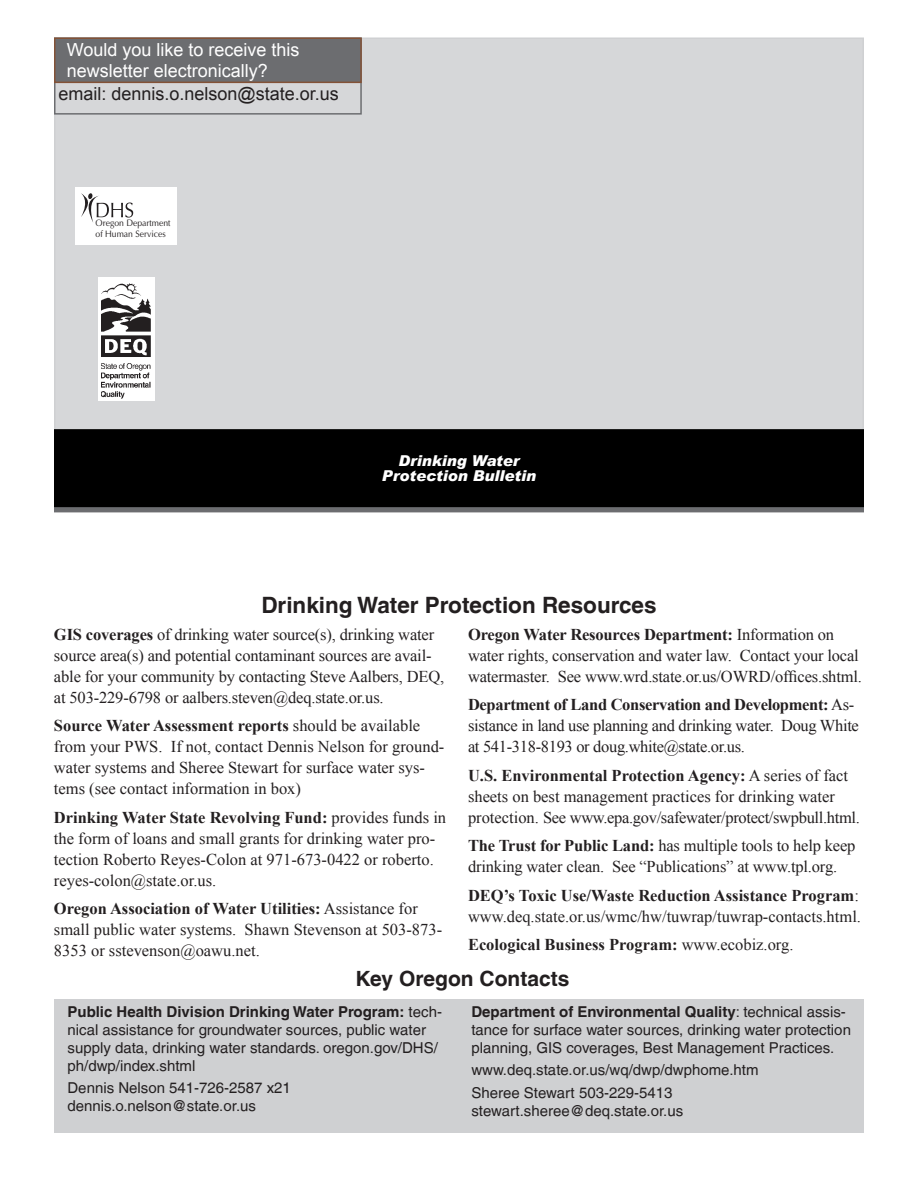
<style>
.page{position:relative;width:918px;height:1188px;background:#fff}
.page>*{position:absolute;margin:0;border:0;box-sizing:border-box;transform-origin:0 0}
.Headline{font:700 22.5px "Helvetica LT";color:#231f20}
.Body{font:700 21px "Helvetica LT";color:#231f20}
.Body-2{font:18px/21px "Arial";color:#fff}
.Subscription_Info{font:18px "Arial";color:#231f20}
.Body_no_Indent{font:16.5px/21px "Times New Roman";letter-spacing:-.01em;color:#231f20}
.Body_no_Indent-2{font:700 16.5px "Times New Roman";color:#231f20}
.t1{font:15px/18px "Helvetica LT";color:#231f20}
.Folio{font:italic 900 15px "Arial";color:#fff}
.t2{font:9.3px/11.2px "Opulent";color:#231f20;scale:.92 1}
.s1{font-weight:700}
.s2{font-weight:400}
</style>
<div class="page">
<div style="left:54px;top:38px;width:810px;height:474px;background:#d6d7d9"></div>
<div style="left:54px;top:38px;width:308px;height:77px;background:#d6d7d9;border:2px solid #6c6d70"></div>
<svg style="left:54px;top:507px;width:810px;height:5px;background:#68696c"></svg>
<div style="left:55px;top:430px;width:808px;height:76px;background:#000"></div>
<div style="left:54px;top:429px;width:810px;height:78px;border:2px solid #000"></div>
<div style="left:75px;top:187px;width:102px;height:57px;background:#fff"></div>
<svg style="left:81px;top:193px;width:52px;height:29px"></svg>
<div style="left:98px;top:277px;width:56px;height:124px;background:#fff"></div>
<img style="left:102px;top:283px;width:48px;height:115px">
<div style="left:54px;top:38px;width:308px;height:45px;background:#6c6d70;border:2px solid #835237"></div>
<div style="left:54px;top:999px;width:810px;height:133px;background:#cfd0d2"></div>
<p class="Body-2" style="left:67px;top:39px;width:234px">Would you like to receive this newsletter electronically?</p>
<p class="Subscription_Info" style="left:58px;top:82px;width:282px">email: dennis.o.nelson@state.or.us</p>
<p class="t2" style="left:96px;top:217px;width:83px">Oregon Department of Human Services</p>
<p class="Folio" style="left:398px;top:451px;width:123px">Drinking Water</p>
<p class="Folio" style="left:382px;top:466px;width:156px">Protection Bulletin</p>
<p class="Headline" style="left:261px;top:592px;width:397px">Drinking Water Protection Resources</p>
<p class="Body_no_Indent" style="left:54px;top:624px;width:392px"><span class="s1">GIS coverages</span> of drinking water source(s), drinking water source area(s) and potential contaminant sources are avail&shy;able for your community by contacting Steve Aalbers, DEQ, at 503-229-6798 or aalbers.steven@deq.state.or.us.</p>
<p class="Body_no_Indent" style="left:54px;top:715px;width:392px"><span class="s1">Source Water Assessment reports</span> should be available from your PWS. If not, contact Dennis Nelson for ground&shy;water systems and Sheree Stewart for surface water sys&shy;tems (see contact information in box)</p>
<p class="Body_no_Indent" style="left:54px;top:807px;width:394px"><span class="s1">Drinking Water State Revolving Fund:</span> provides funds in the form of loans and small grants for drinking water pro&shy;tection Roberto Reyes-Colon at 971-673-0422 or roberto. reyes-colon@state.or.us.</p>
<p class="Body_no_Indent" style="left:54px;top:898px;width:390px"><span class="s1">Oregon Association of Water Utilities:</span> Assistance for small public water systems. Shawn Stevenson at 503-873-<br>8353 or sstevenson@oawu.net.</p>
<p class="Body_no_Indent" style="left:468px;top:624px;width:396px"><span class="s1">Oregon Water Resources Department:</span> Information on water rights, conservation and water law. Contact your local watermaster. See www.wrd.state.or.us/OWRD/offices.shtml.</p>
<p class="Body_no_Indent" style="left:468px;top:694px;width:392px"><span class="s1">Department of Land Conservation and Development:</span> As&shy;sistance in land use planning and drinking water. Doug White at 541-318-8193 or doug.white@state.or.us.</p>
<p class="Body_no_Indent" style="left:468px;top:765px;width:394px"><span class="s1">U.S. Environmental Protection Agency:</span> A series of fact sheets on best management practices for drinking water protection. See www.epa.gov/safewater/protect/swpbull.html.</p>
<p class="Body_no_Indent" style="left:468px;top:835px;width:389px"><span class="s1">The Trust for Public Land:</span> has multiple tools to help keep drinking water clean. See “Publications” at www.tpl.org.</p>
<p class="Body_no_Indent" style="left:468px;top:885px;width:395px"><span class="s1">DEQ’s Toxic Use/Waste Reduction Assistance Program</span>: www.deq.state.or.us/wmc/hw/tuwrap/tuwrap-contacts.html.</p>
<p class="Body_no_Indent-2" style="left:468px;top:934px;width:327px">Ecological Business Program: <span class="s2">www.ecobiz.org.</span></p>
<p class="Body" style="left:355px;top:966px;width:216px">Key Oregon Contacts</p>
<p class="t1" style="left:68px;top:1003px;width:376px"><span class="s1">Public Health Division Drinking Water Program:</span> tech&shy;nical assistance for groundwater sources, public water supply data, drinking water standards. oregon.gov/DHS/ ph/dwp/index.shtml</p>
<p class="t1" style="left:68px;top:1079px;width:225px">Dennis Nelson 541-726-2587 x21 dennis.o.nelson@state.or.us</p>
<p class="t1" style="left:471px;top:1003px;width:381px"><span class="s1">Department of Environmental Quality</span>: technical assis&shy;tance for surface water sources, drinking water protection planning, GIS coverages, Best Management Practices.</p>
<p class="t1" style="left:471px;top:1061px;width:289px">www.deq.state.or.us/wq/dwp/dwphome.htm</p>
<p class="t1" style="left:471px;top:1084px;width:213px">Sheree Stewart 503-229-5413 stewart.sheree@deq.state.or.us</p>
</div>
